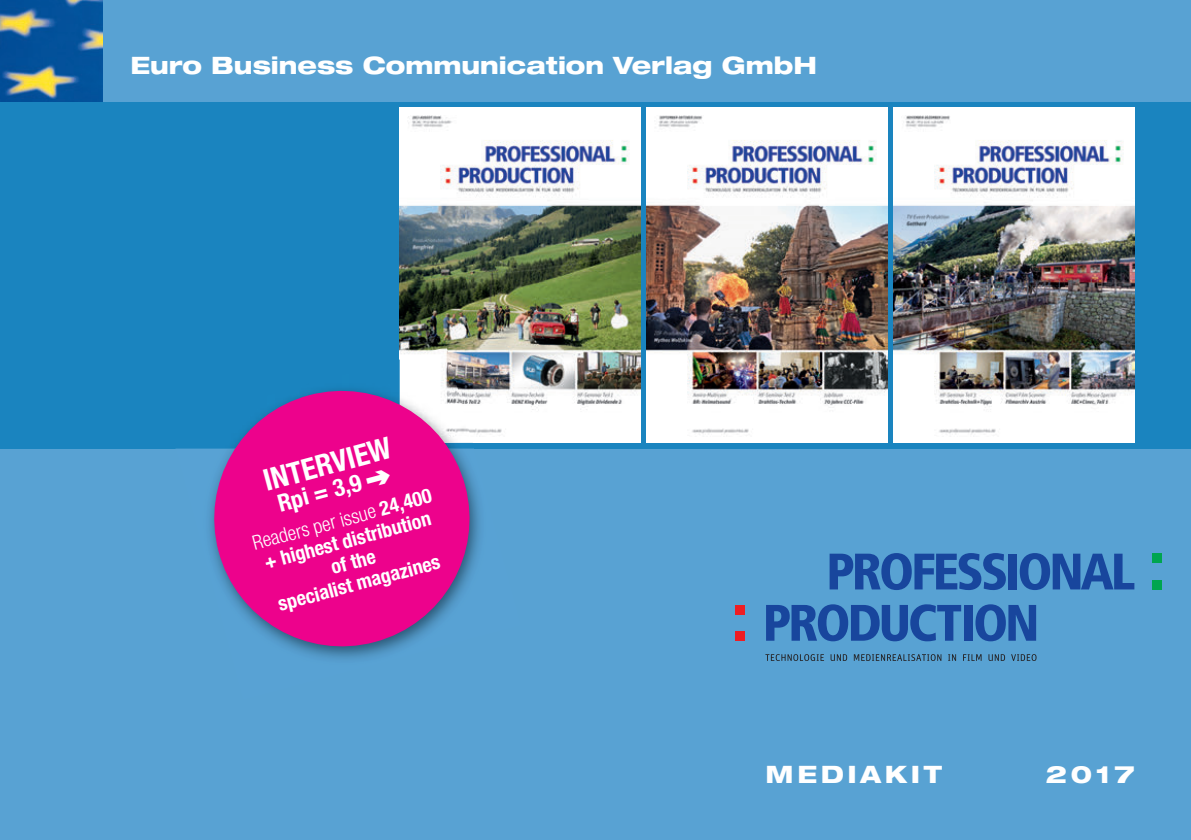
<style>
.page{position:relative;width:1191px;height:840px;background:#fff}
.page>*{position:absolute;margin:0;border:0;box-sizing:border-box;transform-origin:0 0}
.t1{font:700 condensed 30px "Helvetica Neue";color:#fff}
.t2{font:800 expanded 24px "Helvetica Neue";color:#fff}
.t3{font:800 expanded 24px "Helvetica Neue";letter-spacing:.155em;color:#fff}
.t4{font:700 condensed 24px "Helvetica Neue";color:#fff}
.t5{font:700 condensed 20px/22px "Helvetica Neue";color:#fff;text-align:center}
.s1{font-family:"Grafik 1";font-weight:400;font-stretch:normal}
.s2{font-weight:300}
</style>
<div class="page">
<div style="left:0;top:448px;width:1191px;height:391px;background:#58a2d3"></div>
<div style="left:0;top:0;width:1191px;height:102px;background:#58a2d3"></div>
<img style="left:0;top:0;width:102px;height:102px">
<div style="left:0;top:102px;width:1191px;height:346px;background:#1a84bf"></div>
<div style="left:1152px;top:553px;width:9px;height:9px;background:#00a54f"></div>
<div style="left:1152px;top:580px;width:9px;height:9px;background:#00a54f"></div>
<div style="left:735px;top:631px;width:9px;height:9px;background:#ee1d23"></div>
<div style="left:735px;top:604px;width:9px;height:9px;background:#ee1d23"></div>
<svg style="left:829px;top:553px;width:176px;height:36px"></svg>
<div style="left:1008px;top:553px;width:9px;height:36px;background:#18469d"></div>
<svg style="left:1019px;top:553px;width:115px;height:36px"></svg>
<svg style="left:766px;top:604px;width:195px;height:37px"></svg>
<div style="left:964px;top:604px;width:8px;height:36px;background:#18469d"></div>
<svg style="left:975px;top:604px;width:61px;height:37px"></svg>
<svg style="left:765px;top:654px;width:59px;height:6px"></svg>
<svg style="left:830px;top:654px;width:17px;height:6px"></svg>
<svg style="left:854px;top:654px;width:87px;height:6px"></svg>
<svg style="left:948px;top:654px;width:8px;height:6px"></svg>
<svg style="left:963px;top:654px;width:18px;height:6px"></svg>
<svg style="left:988px;top:654px;width:17px;height:6px"></svg>
<svg style="left:1011px;top:654px;width:25px;height:6px"></svg>
<img style="left:893px;top:108px;width:241px;height:334px">
<img style="left:646px;top:108px;width:241px;height:334px">
<img style="left:400px;top:108px;width:241px;height:334px">
<img style="left:400px;top:347px;width:72px;height:30px">
<svg style="left:200px;top:377px;width:283px;height:282px;fill:#ed028c"></svg>
<p class="t2" style="left:130px;top:50px;width:688px">Euro Business Communication Verlag GmbH</p>
<h1 class="t1" style="left:261px;top:470px;width:133px;rotate:-15deg">INTERVIEW</h1>
<p class="t4" style="left:276px;top:495px;width:117px;rotate:-15deg">Rpi = 3,9 <span class="s1">J</span></p>
<p class="t5" style="left:250px;top:534px;width:186px;rotate:-15deg"><span class="s2">Readers per issue</span> 24,400 + highest distribution of the<br>specialist magazines</p>
<p class="t3" style="left:765px;top:758px;width:178px">MEDIAKIT</p>
<p class="t2" style="left:1045px;top:758px;width:90px">2017</p>
</div>
